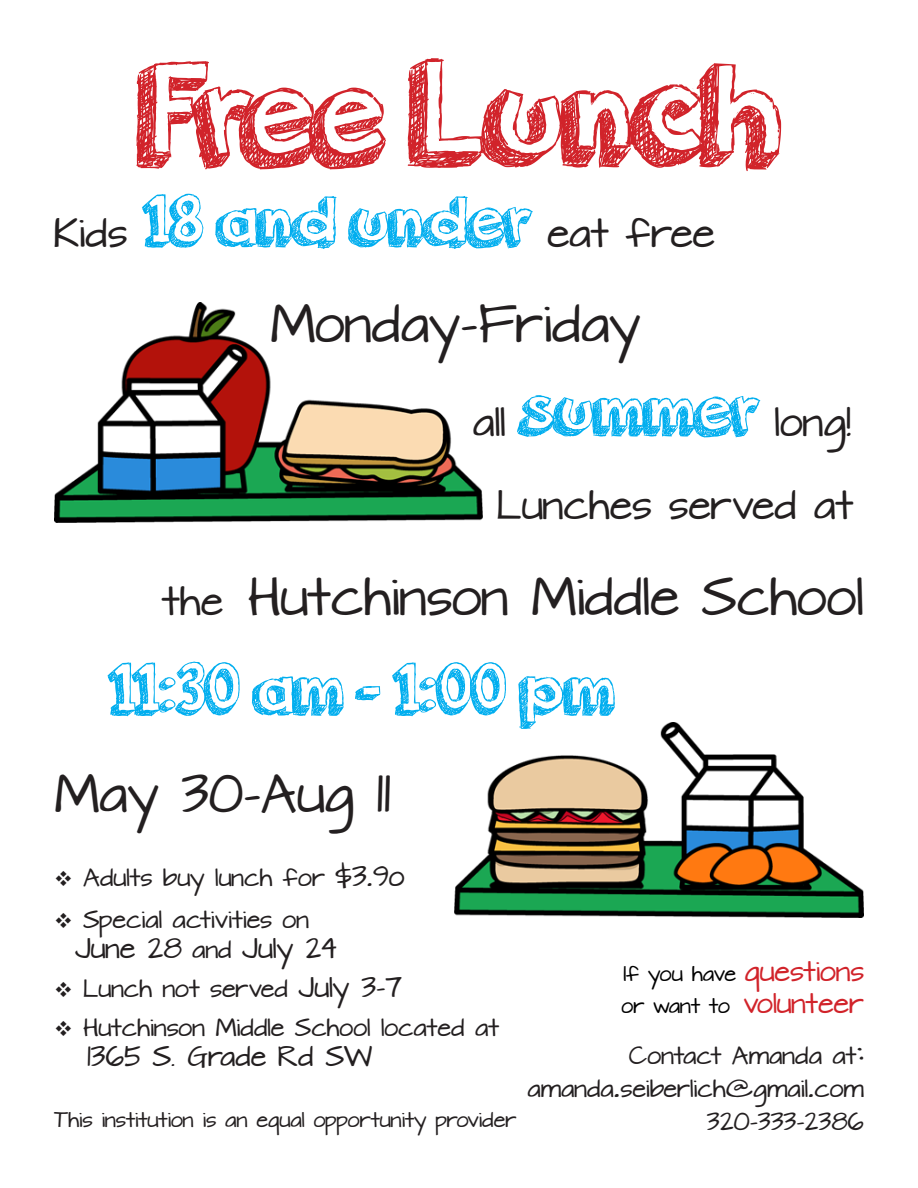
<style>
.page{position:relative;width:918px;height:1188px;background:#fff}
.page>*{position:absolute;margin:0;border:0;box-sizing:border-box;transform-origin:0 0}
.t1{font:150px "orangejuice";letter-spacing:-.035em;color:#d1232a}
.t2{font:75px "orangejuice";letter-spacing:-.015em;color:#00aeef}
.t3{font:45px "Architects Daughter";color:#231f20}
.t4{font:34.5px "Architects Daughter";color:#231f20}
.t5{font:24px "Architects Daughter";color:#231f20}
.t6{font:24px "Architects Daughter";color:#d1232a}
.t7{font:21px "Architects Daughter";color:#231f20}
.t8{font:18px "Architects Daughter";color:#231f20}
.t9{font:18px "Architects Daughter";letter-spacing:-.015em;color:#000}
.s1{font-family:"orangejuice";font-size:75px;color:#00aeef}
.s2{font-size:34.5px}
.s3{font-size:24px}
.s4{font-size:36px}
.s5{font-size:21px}
.s6{font-size:24px;color:#d1232a}
.s7{font-size:18px;color:#000}
.s8{font-size:37.5px}
</style>
<div class="page">
<img style="left:54px;top:303px;width:428px;height:219px">
<img style="left:454px;top:722px;width:410px;height:196px">
<p class="t1" style="left:137px;top:9px;width:645px">Free Lunch</p>
<p class="t4" style="left:54px;top:209px;width:662px">Kids <span class="s1">18 and under</span> eat free</p>
<p class="t3" style="left:270px;top:292px;width:372px">Monday-Friday</p>
<p class="t4" style="left:473px;top:398px;width:380px">all <span class="s1">summer</span> long!</p>
<p class="t4" style="left:497px;top:481px;width:358px">Lunches served at</p>
<p class="t3" style="left:162px;top:565px;width:703px"><span class="s2">the</span> Hutchinson Middle School</p>
<p class="t2" style="left:108px;top:637px;width:508px">11:30 am - 1:00 pm</p>
<p class="t3" style="left:54px;top:762px;width:338px">May 30-Aug 11</p>
<p class="t7" style="left:54px;top:863px;width:352px">❖ Adults buy lunch for <span class="s3">$3</span><span class="s4">.</span><span class="s3">9o</span></p>
<p class="t7" style="left:54px;top:905px;width:256px">❖ Special activities on</p>
<p class="t5" style="left:75px;top:931px;width:263px">June 28 <span class="s5">and</span> July 24</p>
<p class="t7" style="left:54px;top:974px;width:350px">❖ Lunch not served <span class="s3">July 3-7</span></p>
<p class="t7" style="left:54px;top:1013px;width:447px">❖ Hutchinson Middle School located at</p>
<p class="t5" style="left:87px;top:1039px;width:287px">1365 S. Grade Rd SW</p>
<p class="t8" style="left:54px;top:1107px;width:464px">This institution is an equal opportunity provider</p>
<p class="t9" style="left:623px;top:961px;width:242px">If you have <span class="s6">questions</span></p>
<p class="t6" style="left:622px;top:986px;width:244px"><span class="s7">or want to</span> volunteer</p>
<p class="t7" style="left:629px;top:1041px;width:237px">Contact Amanda at<span class="s4">:</span></p>
<p class="t7" style="left:527px;top:1074px;width:338px">amanda<span class="s8">.</span>seiberlich@gmail<span class="s4">.</span>com</p>
<p class="t7" style="left:707px;top:1107px;width:159px">320-333-2386</p>
</div>
